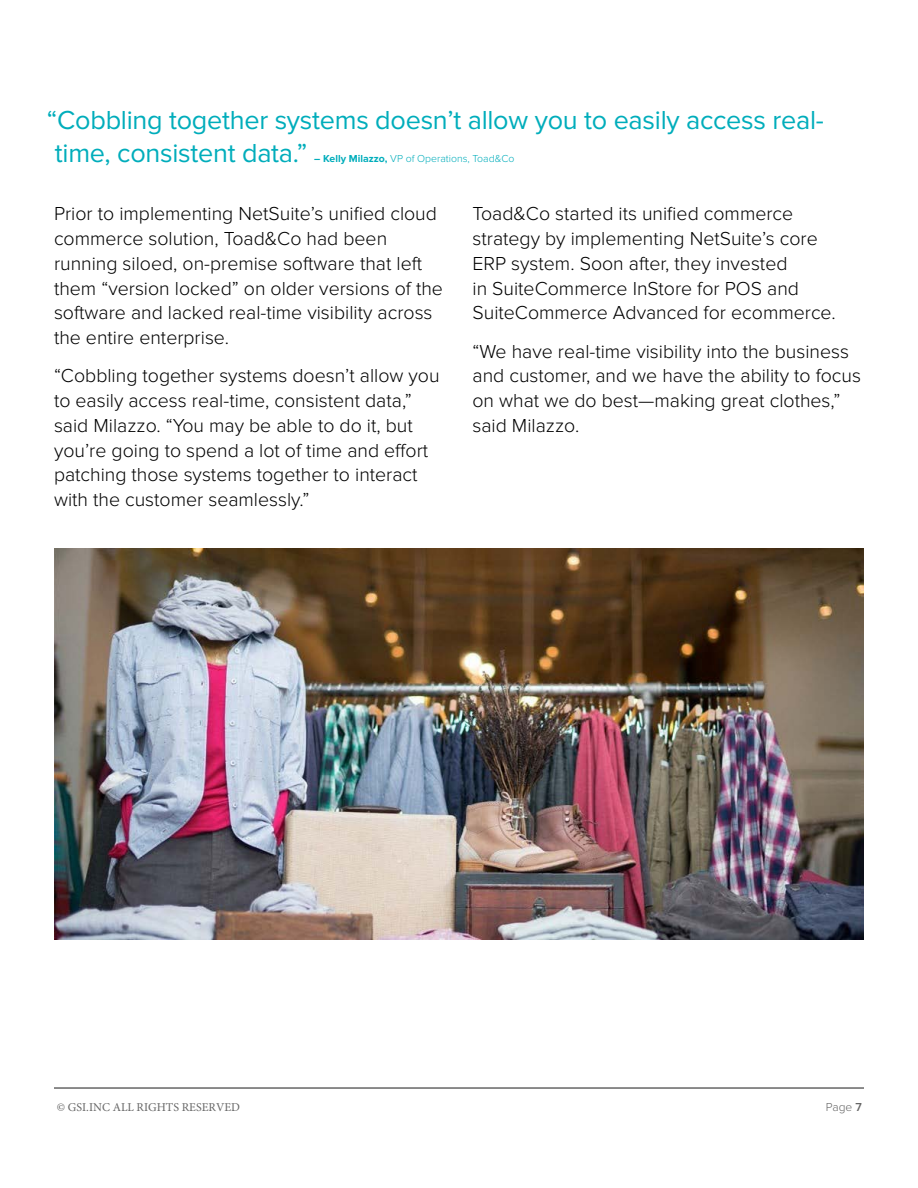
<style>
.page{position:relative;width:918px;height:1188px;background:#fff}
.page>*{position:absolute;margin:0;border:0;box-sizing:border-box;transform-origin:0 0}
.t1{font:27px/32.4px "Proxima Nova";letter-spacing:-.01em;color:#00adbb}
.t2{font:300 19.5px/24.8px "Proxima Nova";color:#000}
.t3{font:12px "Minion Pro";color:#666}
.t4{font:300 12px "Proxima Nova";color:#666}
.t5{font:300 10.5px "Proxima Nova";color:#00adbb}
.s1{font-weight:700}
.s2{font-weight:600}
</style>
<div class="page">
<hr style="left:54px;top:1087px;width:810px;height:2px;background:#666">
<img style="left:54px;top:549px;width:810px;height:390px">
<h1 class="t1" style="left:47px;top:105px;width:779px">“Cobbling together systems doesn’t allow you to easily access real&shy;time, consistent data.”</h1>
<p class="t5" style="left:314px;top:152px;width:202px"><span class="s1">– Kelly Milazzo,</span> VP of Operations, Toad&amp;Co</p>
<p class="t2" style="left:54px;top:202px;width:391px">Prior to implementing NetSuite’s unified cloud commerce solution, Toad&amp;Co had been running siloed, on-premise software that left them “version locked” on older versions of the software and lacked real-time visibility across the entire enterprise.</p>
<p class="t2" style="left:54px;top:364px;width:387px">“Cobbling together systems doesn’t allow you to easily access real-time, consistent data,” said Milazzo. “You may be able to do it, but you’re going to spend a lot of time and effort patching those systems together to interact with the customer seamlessly.”</p>
<p class="t2" style="left:473px;top:202px;width:365px">Toad&amp;Co started its unified commerce strategy by implementing NetSuite’s core ERP system. Soon after, they invested<br>in SuiteCommerce InStore for POS and SuiteCommerce Advanced for ecommerce.</p>
<p class="t2" style="left:473px;top:339px;width:390px">“We have real-time visibility into the business and customer, and we have the ability to focus on what we do best—making great clothes,” said Milazzo.</p>
<p class="t3" style="left:57px;top:1099px;width:185px">© GSI.INC ALL RIGHTS RESERVED</p>
<p class="t4" style="left:826px;top:1100px;width:37px">Page <span class="s2">7</span></p>
</div>
